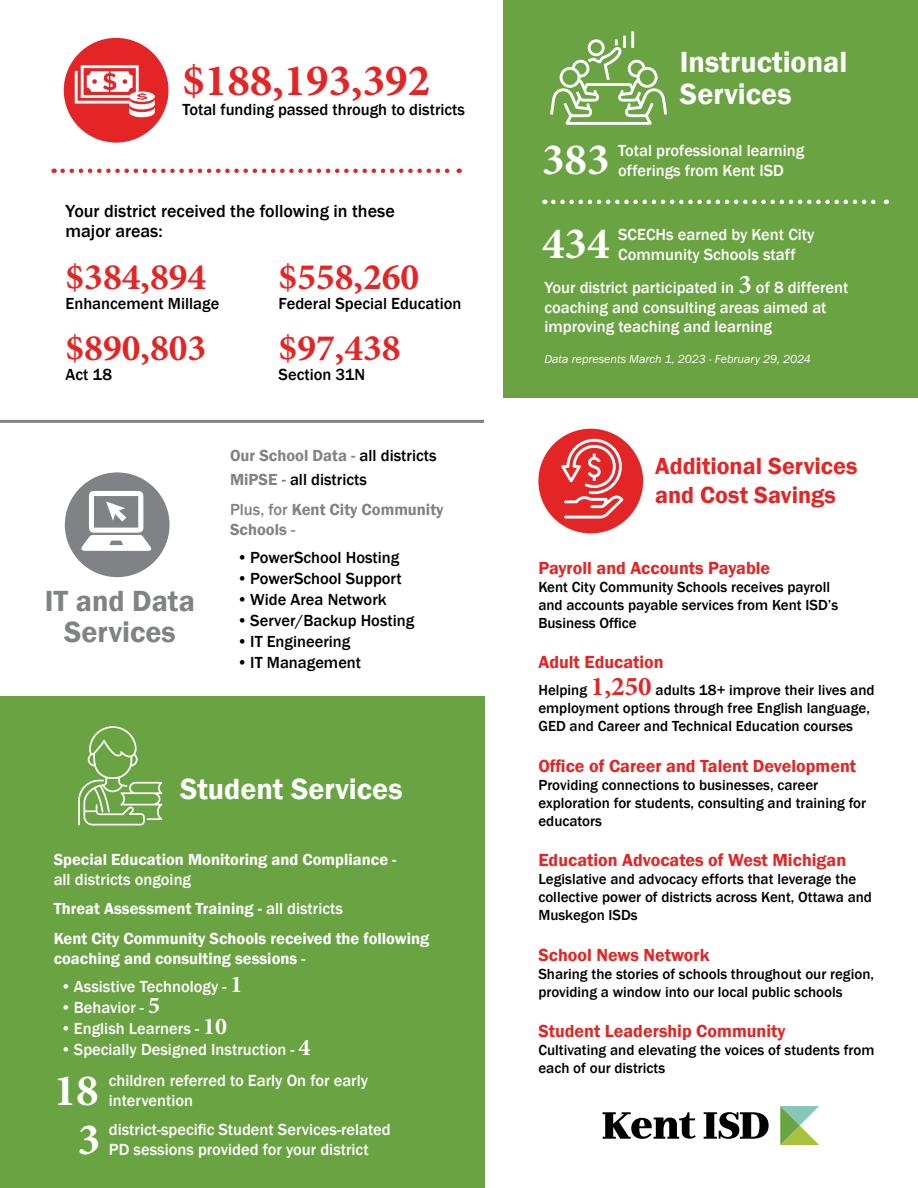
<style>
.page{position:relative;width:918px;height:1188px;background:#fff}
.page>*{position:absolute;margin:0;border:0;box-sizing:border-box;transform-origin:0 0}
.Early_Childhood_________blanks{font:700 45px "Minion Pro";color:#e32525}
.Instructional_Services{font:700 45px "Minion Pro";color:#fff}
.Early_Childhood_________blanks-2{font:700 37.5px "Minion Pro";color:#e32525}
.Main_Section_Header_WHITE{font:600 30px/31.5px "Franklin Gothic";color:#fff}
.Main_Section_Header_RED{font:600 30px/31.5px "Franklin Gothic";color:#808285;text-align:center}
.Additional_Services_Header{font:600 24px/28.8px "Franklin Gothic";color:#e32525}
.Additional_Services_Subheads{font:600 18px "Franklin Gothic";color:#e32525}
.Your_district_received{font:500 18px/19.8px "Franklin Gothic";color:#000}
.Number_Subtext_WHITE{font:500 16.5px/19.8px "Franklin Gothic";color:#fff}
.Number_Subtext_WHITE-2{font:500 16.5px "Franklin Gothic";color:#000}
.IT___Data_BOLD_TEXT_RED{font:600 16.5px/19.8px "Franklin Gothic";color:#fff}
.IT___Data_BOLD_TEXT_RED-2{font:600 16.5px/19.8px "Franklin Gothic";color:#808285}
.IT___Data_BOLD_TEXT_RED-3{font:500 16.5px "Franklin Gothic";color:#fff}
.IT___Data_BOLD_TEXT_RED-4{font:500 16.5px "Franklin Gothic";color:#000}
.Additional_Services_Descriptions{font:500 15px/18px "Franklin Gothic";color:#000}
.Italicized_Note_WHITE{font:italic 12px "Franklin Gothic";color:#fff}
.s1{font-weight:500;color:#000}
.s2{font-weight:600;color:#808285}
.s3{font-weight:500}
.s4{font-family:"Minion Pro";font-weight:700;font-size:24px}
.s5{font-family:"Minion Pro";font-weight:700;font-size:27px}
.s6{font-family:"Minion Pro";font-weight:700;font-size:27px;color:#e32525}
</style>
<div class="page">
<div style="left:0;top:697px;width:484px;height:491px;background:#6aa342"></div>
<div style="left:65px;top:472px;width:105px;height:105px;background:#808285;border-radius:50%"></div>
<div style="left:64px;top:38px;width:104px;height:105px;background:#e32525;border-radius:50%"></div>
<svg style="left:63px;top:169px;width:397px;height:4px"></svg>
<div style="left:503px;top:0;width:415px;height:398px;background:#6aa342"></div>
<svg style="left:704px;top:1112px;width:65px;height:27px"></svg>
<svg style="left:780px;top:1106px;width:39px;height:39px"></svg>
<svg style="left:603px;top:1112px;width:93px;height:27px"></svg>
<svg style="left:553px;top:200px;width:334px;height:4px"></svg>
<hr style="left:0;top:420px;width:484px;height:3px;background:#808285">
<svg style="left:81px;top:491px;width:70px;height:60px"></svg>
<svg style="left:78px;top:726px;width:84px;height:99px"></svg>
<svg style="left:550px;top:36px;width:117px;height:89px"></svg>
<hr style="left:631px;top:31px;width:3px;height:17px;background:#fff">
<svg style="left:75px;top:65px;width:80px;height:52px"></svg>
<div style="left:538px;top:429px;width:105px;height:104px;background:#e32525;border-radius:50%"></div>
<svg style="left:560px;top:438px;width:64px;height:81px"></svg>
<p class="Early_Childhood_________blanks" style="left:182px;top:49px;width:249px">$188,193,392</p>
<p class="Number_Subtext_WHITE-2" style="left:182px;top:99px;width:284px">Total funding passed through to districts</p>
<p class="Your_district_received" style="left:66px;top:201px;width:331px">Your district received the following in these major areas:</p>
<p class="Early_Childhood_________blanks-2" style="left:66px;top:251px;width:142px">$384,894</p>
<p class="Number_Subtext_WHITE-2" style="left:66px;top:293px;width:155px">Enhancement Millage</p>
<p class="Early_Childhood_________blanks-2" style="left:279px;top:251px;width:142px">$558,260</p>
<p class="Number_Subtext_WHITE-2" style="left:279px;top:293px;width:184px">Federal Special Education</p>
<p class="Early_Childhood_________blanks-2" style="left:66px;top:322px;width:142px">$890,803</p>
<p class="Number_Subtext_WHITE-2" style="left:66px;top:364px;width:48px">Act 18</p>
<p class="Early_Childhood_________blanks-2" style="left:279px;top:322px;width:124px">$97,438</p>
<p class="Number_Subtext_WHITE-2" style="left:279px;top:364px;width:88px">Section 31N</p>
<p class="Main_Section_Header_RED" style="left:45px;top:585px;width:152px">IT and Data<br>Services</p>
<p class="IT___Data_BOLD_TEXT_RED-2" style="left:230px;top:446px;width:208px">Our School Data - <span class="s1">all districts</span></p>
<p class="IT___Data_BOLD_TEXT_RED-4" style="left:230px;top:469px;width:138px"><span class="s2">MiPSE -</span> all districts</p>
<p class="IT___Data_BOLD_TEXT_RED-2" style="left:230px;top:500px;width:215px"><span class="s3">Plus, for</span> Kent City Community<br>Schools <span class="s3">-</span></p>
<p class="Number_Subtext_WHITE-2" style="left:237px;top:547px;width:164px">•PowerSchool Hosting</p>
<p class="Number_Subtext_WHITE-2" style="left:237px;top:568px;width:166px">•PowerSchool Support</p>
<p class="Number_Subtext_WHITE-2" style="left:237px;top:589px;width:151px">• Wide Area Network</p>
<p class="Number_Subtext_WHITE-2" style="left:237px;top:610px;width:179px">•Server/Backup Hosting</p>
<p class="Number_Subtext_WHITE-2" style="left:237px;top:631px;width:115px">•IT Engineering</p>
<p class="Number_Subtext_WHITE-2" style="left:237px;top:652px;width:126px">•IT Management</p>
<p class="Main_Section_Header_WHITE" style="left:180px;top:774px;width:224px">Student Services</p>
<p class="IT___Data_BOLD_TEXT_RED" style="left:54px;top:850px;width:344px">Special Education Monitoring and Compliance -</p>
<p class="IT___Data_BOLD_TEXT_RED-3" style="left:54px;top:869px;width:139px">all districts ongoing</p>
<p class="IT___Data_BOLD_TEXT_RED" style="left:54px;top:899px;width:291px">Threat Assessment Training - <span class="s3">all districts</span></p>
<p class="IT___Data_BOLD_TEXT_RED" style="left:54px;top:929px;width:377px">Kent City Community Schools received the following coaching and consulting sessions <span class="s3">-</span></p>
<p class="Number_Subtext_WHITE" style="left:60px;top:977px;width:184px">•Assistive Technology - <span class="s4">1</span></p>
<p class="Number_Subtext_WHITE" style="left:60px;top:998px;width:101px">•Behavior - <span class="s4">5</span></p>
<p class="Number_Subtext_WHITE" style="left:60px;top:1019px;width:168px">•English Learners - <span class="s4">10</span></p>
<p class="Number_Subtext_WHITE" style="left:60px;top:1040px;width:252px">•Specially Designed Instruction - <span class="s4">4</span></p>
<p class="Number_Subtext_WHITE" style="left:109px;top:1071px;width:261px">children referred to Early On for early intervention</p>
<p class="Number_Subtext_WHITE" style="left:109px;top:1120px;width:283px">district-specific Student Services-related<br>PD sessions provided for your district</p>
<p class="Instructional_Services" style="left:54px;top:1059px;width:46px">18</p>
<p class="Instructional_Services" style="left:78px;top:1108px;width:24px">3</p>
<p class="Main_Section_Header_WHITE" style="left:680px;top:47px;width:169px">Instructional<br>Services</p>
<p class="Instructional_Services" style="left:542px;top:128px;width:69px">383</p>
<p class="Number_Subtext_WHITE" style="left:618px;top:141px;width:188px">Total professional learning</p>
<p class="Number_Subtext_WHITE" style="left:618px;top:161px;width:167px">offerings from Kent ISD</p>
<p class="Instructional_Services" style="left:542px;top:212px;width:69px">434</p>
<p class="Number_Subtext_WHITE" style="left:618px;top:225px;width:198px">SCECHs earned by Kent City<br>Community Schools staff</p>
<p class="Number_Subtext_WHITE" style="left:544px;top:278px;width:306px">Your district participated in <span class="s5">3</span> of 8 different coaching and consulting areas aimed at improving teaching and learning</p>
<p class="Italicized_Note_WHITE" style="left:544px;top:351px;width:268px">Data represents March 1, 2023 - February 29, 2024</p>
<p class="Additional_Services_Header" style="left:655px;top:452px;width:204px">Additional Services and Cost Savings</p>
<p class="Additional_Services_Subheads" style="left:538px;top:557px;width:233px">Payroll and Accounts Payable</p>
<p class="Additional_Services_Descriptions" style="left:538px;top:578px;width:301px">Kent City Community Schools receives payroll and accounts payable services from Kent ISD’s<br>Business Office</p>
<p class="Additional_Services_Subheads" style="left:538px;top:651px;width:127px">Adult Education</p>
<p class="Additional_Services_Descriptions" style="left:538px;top:681px;width:338px">Helping <span class="s6">1,250</span> adults 18+ improve their lives and employment options through free English language,<br>GED and Career and Technical Education courses</p>
<p class="Additional_Services_Subheads" style="left:538px;top:755px;width:319px">Office of Career and Talent Development</p>
<p class="Additional_Services_Descriptions" style="left:538px;top:776px;width:329px">Providing connections to businesses, career exploration for students, consulting and training for educators</p>
<p class="Additional_Services_Subheads" style="left:538px;top:849px;width:309px">Education Advocates of West Michigan</p>
<p class="Additional_Services_Descriptions" style="left:538px;top:870px;width:335px">Legislative and advocacy efforts that leverage the collective power of districts across Kent, Ottawa and<br>Muskegon ISDs</p>
<p class="Additional_Services_Subheads" style="left:538px;top:944px;width:173px">School News Network</p>
<p class="Additional_Services_Descriptions" style="left:538px;top:965px;width:337px">Sharing the stories of schools throughout our region, providing a window into our local public schools</p>
<p class="Additional_Services_Subheads" style="left:538px;top:1020px;width:249px">Student Leadership Community</p>
<p class="Additional_Services_Descriptions" style="left:538px;top:1041px;width:338px">Cultivating and elevating the voices of students from each of our districts</p>
</div>
